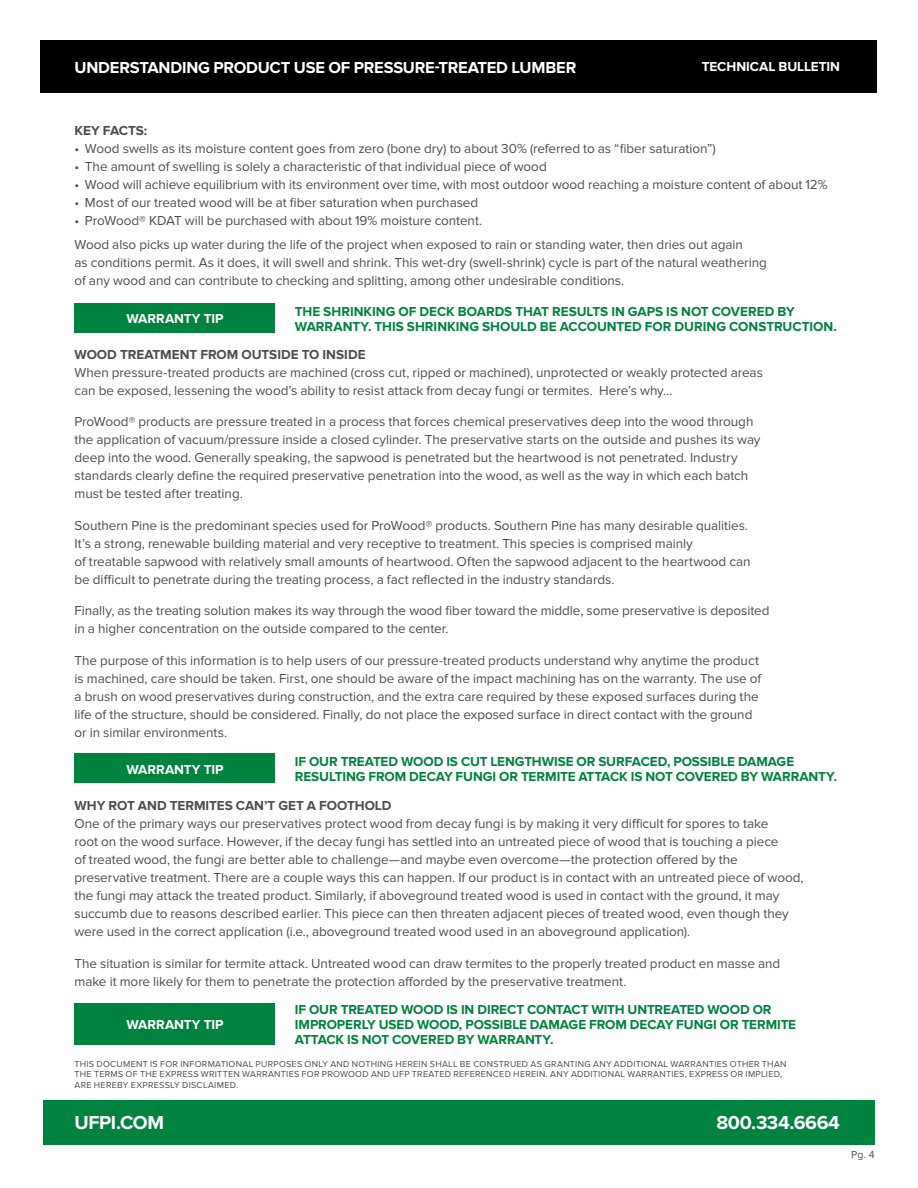
<style>
.page{position:relative;width:918px;height:1188px;background:#fff}
.page>*{position:absolute;margin:0;border:0;box-sizing:border-box;transform-origin:0 0}
.t1{font:700 19.5px "Proxima Nova";letter-spacing:-.02em;color:#fff}
.t2{font:700 16.5px "Proxima Nova";letter-spacing:-.015em;color:#fff}
.t3{font:13.5px/18px "Proxima Nova";letter-spacing:-.005em;color:#4d4d4f}
.t4{font:700 13.5px/15px "Proxima Nova";letter-spacing:-.005em;color:#00833e}
.t5{font:700 13.5px "Proxima Nova";color:#4d4d4f}
.t6{font:700 13.5px "Proxima Nova";color:#fff}
.t7{font:10.5px "Proxima Nova";color:#4d4d4f}
.t8{font:9px/10.5px "Proxima Nova";letter-spacing:.03em;color:#4d4d4f}
</style>
<div class="page">
<div style="left:40px;top:40px;width:838px;height:53px;background:#000"></div>
<div style="left:43px;top:1101px;width:832px;height:44px;background:#00833e"></div>
<div style="left:74px;top:303px;width:201px;height:30px;background:#00833e"></div>
<div style="left:74px;top:753px;width:201px;height:30px;background:#00833e"></div>
<div style="left:74px;top:1003px;width:201px;height:41px;background:#00833e"></div>
<p class="t2" style="left:74px;top:58px;width:503px">UNDERSTANDING PRODUCT USE OF PRESSURE-TREATED LUMBER</p>
<p class="t6" style="left:702px;top:59px;width:140px">TECHNICAL BULLETIN</p>
<p class="t5" style="left:74px;top:122px;width:74px">KEY FACTS:</p>
<p class="t3" style="left:74px;top:139px;width:643px">• Wood swells as its moisture content goes from zero (bone dry) to about 30% (referred to as “fiber saturation”)</p>
<p class="t3" style="left:74px;top:157px;width:474px">• The amount of swelling is solely a characteristic of that individual piece of wood</p>
<p class="t3" style="left:74px;top:175px;width:755px">• Wood will achieve equilibrium with its environment over time, with most outdoor wood reaching a moisture content of about 12%</p>
<p class="t3" style="left:74px;top:193px;width:405px">• Most of our treated wood will be at fiber saturation when purchased</p>
<p class="t3" style="left:74px;top:208px;width:670px;line-height:24.8px">• ProWood® KDAT will be purchased with about 19% moisture content.<br>Wood also picks up water during the life of the project when exposed to rain or standing water, then dries out again</p>
<p class="t3" style="left:74px;top:254px;width:694px">as conditions permit. As it does, it will swell and shrink. This wet-dry (swell-shrink) cycle is part of the natural weathering of any wood and can contribute to checking and splitting, among other undesirable conditions.</p>
<p class="t6" style="left:126px;top:311px;width:99px">WARRANTY TIP</p>
<p class="t4" style="left:295px;top:304px;width:543px">THE SHRINKING OF DECK BOARDS THAT RESULTS IN GAPS IS NOT COVERED BY<br>WARRANTY. THIS SHRINKING SHOULD BE ACCOUNTED FOR DURING CONSTRUCTION.</p>
<p class="t5" style="left:74px;top:347px;width:293px">WOOD TREATMENT FROM OUTSIDE TO INSIDE</p>
<p class="t3" style="left:74px;top:364px;width:690px">When pressure-treated products are machined (cross cut, ripped or machined), unprotected or weakly protected areas can be exposed, lessening the wood’s ability to resist attack from decay fungi or termites. Here’s why…</p>
<p class="t3" style="left:74px;top:413px;width:688px">ProWood® products are pressure treated in a process that forces chemical preservatives deep into the wood through the application of vacuum/pressure inside a closed cylinder. The preservative starts on the outside and pushes its way deep into the wood. Generally speaking, the sapwood is penetrated but the heartwood is not penetrated. Industry standards clearly define the required preservative penetration into the wood, as well as the way in which each batch must be tested after treating.</p>
<p class="t3" style="left:74px;top:517px;width:678px">Southern Pine is the predominant species used for ProWood® products. Southern Pine has many desirable qualities.<br>It’s a strong, renewable building material and very receptive to treatment. This species is comprised mainly<br>of treatable sapwood with relatively small amounts of heartwood. Often the sapwood adjacent to the heartwood can be difficult to penetrate during the treating process, a fact reflected in the industry standards.</p>
<p class="t3" style="left:74px;top:602px;width:697px">Finally, as the treating solution makes its way through the wood fiber toward the middle, some preservative is deposited in a higher concentration on the outside compared to the center.</p>
<p class="t3" style="left:74px;top:652px;width:688px">The purpose of this information is to help users of our pressure-treated products understand why anytime the product is machined, care should be taken. First, one should be aware of the impact machining has on the warranty. The use of a brush on wood preservatives during construction, and the extra care required by these exposed surfaces during the life of the structure, should be considered. Finally, do not place the exposed surface in direct contact with the ground or in similar environments.</p>
<p class="t6" style="left:126px;top:761px;width:99px">WARRANTY TIP</p>
<p class="t4" style="left:295px;top:754px;width:544px">IF OUR TREATED WOOD IS CUT LENGTHWISE OR SURFACED, POSSIBLE DAMAGE<br>RESULTING FROM DECAY FUNGI OR TERMITE ATTACK IS NOT COVERED BY WARRANTY.</p>
<p class="t5" style="left:74px;top:798px;width:319px">WHY ROT AND TERMITES CAN’T GET A FOOTHOLD</p>
<p class="t3" style="left:74px;top:815px;width:731px">One of the primary ways our preservatives protect wood from decay fungi is by making it very difficult for spores to take<br>root on the wood surface. However, if the decay fungi has settled into an untreated piece of wood that is touching a piece<br>of treated wood, the fungi are better able to challenge—and maybe even overcome—the protection offered by the preservative treatment. There are a couple ways this can happen. If our product is in contact with an untreated piece of wood, the fungi may attack the treated product. Similarly, if aboveground treated wood is used in contact with the ground, it may succumb due to reasons described earlier. This piece can then threaten adjacent pieces of treated wood, even though they were used in the correct application (i.e., aboveground treated wood used in an aboveground application).</p>
<p class="t3" style="left:74px;top:955px;width:707px">The situation is similar for termite attack. Untreated wood can draw termites to the properly treated product en masse and make it more likely for them to penetrate the protection afforded by the preservative treatment.</p>
<p class="t6" style="left:126px;top:1017px;width:99px">WARRANTY TIP</p>
<p class="t4" style="left:295px;top:1003px;width:503px">IF OUR TREATED WOOD IS IN DIRECT CONTACT WITH UNTREATED WOOD OR<br>IMPROPERLY USED WOOD, POSSIBLE DAMAGE FROM DECAY FUNGI OR TERMITE<br>ATTACK IS NOT COVERED BY WARRANTY.</p>
<p class="t8" style="left:74px;top:1059px;width:714px">THIS DOCUMENT IS FOR INFORMATIONAL PURPOSES ONLY AND NOTHING HEREIN SHALL BE CONSTRUED AS GRANTING ANY ADDITIONAL WARRANTIES OTHER THAN<br>THE TERMS OF THE EXPRESS WRITTEN WARRANTIES FOR PROWOOD AND UFP TREATED REFERENCED HEREIN. ANY ADDITIONAL WARRANTIES, EXPRESS OR IMPLIED,<br>ARE HEREBY EXPRESSLY DISCLAIMED.</p>
<h1 class="t1" style="left:74px;top:1111px;width:91px">UFPI.COM</h1>
<h1 class="t1" style="left:716px;top:1111px;width:125px">800.334.6664</h1>
<p class="t7" style="left:851px;top:1149px;width:25px">Pg. 4</p>
</div>
